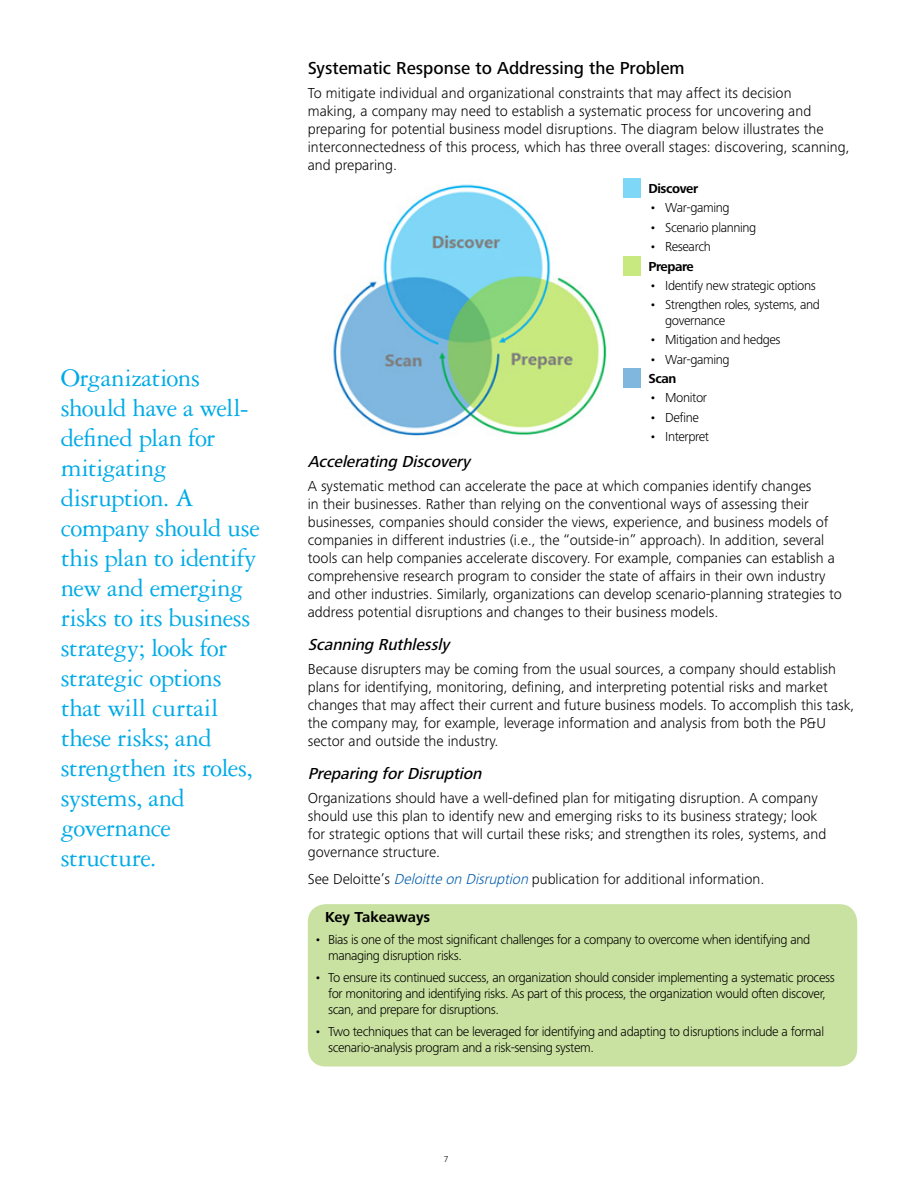
<style>
.page{position:relative;width:918px;height:1188px;background:#fff}
.page>*{position:absolute;margin:0;border:0;box-sizing:border-box;transform-origin:0 0}
.t1{font:27px/30px "Garamond 3 LT Std";letter-spacing:-.02em;color:#00aae7}
.t2{font:500 18px "Frutiger Next Pro";color:#000}
.t3{font:italic 500 16.5px "Frutiger Next Pro";color:#000}
.t4{font:300 15px/18px "Frutiger Next Pro";color:#000}
.t5{font:700 15px "Frutiger Next Pro";color:#000}
.t6{font:300 13.5px/16.2px "Frutiger Next Pro";letter-spacing:-.03em;color:#000}
.t7{font:700 13.5px "Frutiger Next Pro";letter-spacing:-.03em;color:#000}
.t8{font:300 9px "Frutiger Next Pro";color:#000}
.s1{font-style:italic;color:#005cab}
</style>
<div class="page">
<img style="left:333px;top:184px;width:274px;height:252px">
<div style="left:623px;top:178px;width:18px;height:20px;background:#7ed7f7"></div>
<div style="left:623px;top:256px;width:18px;height:19px;background:#c8e980"></div>
<div style="left:623px;top:368px;width:18px;height:20px;background:#7fb7df"></div>
<div style="left:308px;top:904px;width:549px;height:163px;background:#cae2a1;border-radius:18px"></div>
<p class="t1" style="left:61px;top:363px;width:201px">Organizations should have a well&shy;defined plan for mitigating disruption. A company should use this plan to identify new and emerging risks to its business strategy; look for strategic options that will curtail these risks; and strengthen its roles, systems, and governance structure.</p>
<p class="t2" style="left:308px;top:57px;width:378px">Systematic Response to Addressing the Problem</p>
<p class="t4" style="left:308px;top:84px;width:543px">To mitigate individual and organizational constraints that may affect its decision<br>making, a company may need to establish a systematic process for uncovering and preparing for potential business model disruptions. The diagram below illustrates the interconnectedness of this process, which has three overall stages: discovering, scanning, and preparing.</p>
<p class="t7" style="left:648px;top:181px;width:51px">Discover</p>
<p class="t6" style="left:649px;top:200px;width:82px">• War-gaming</p>
<p class="t6" style="left:649px;top:219px;width:108px">• Scenario planning</p>
<p class="t6" style="left:649px;top:239px;width:63px">• Research</p>
<p class="t7" style="left:648px;top:258px;width:47px">Prepare</p>
<p class="t6" style="left:649px;top:277px;width:168px">• Identify new strategic options</p>
<p class="t6" style="left:665px;top:296px;width:156px;text-indent:-16px">• Strengthen roles, systems, and governance</p>
<p class="t6" style="left:649px;top:331px;width:133px">• Mitigation and hedges</p>
<p class="t6" style="left:649px;top:351px;width:82px">• War-gaming</p>
<p class="t7" style="left:648px;top:371px;width:29px">Scan</p>
<p class="t6" style="left:649px;top:390px;width:59px">• Monitor</p>
<p class="t6" style="left:649px;top:409px;width:51px">• Define</p>
<p class="t6" style="left:649px;top:429px;width:61px">• Interpret</p>
<p class="t3" style="left:308px;top:452px;width:168px">Accelerating Discovery</p>
<p class="t4" style="left:308px;top:477px;width:536px">A systematic method can accelerate the pace at which companies identify changes<br>in their businesses. Rather than relying on the conventional ways of assessing their businesses, companies should consider the views, experience, and business models of companies in different industries (i.e., the “outside-in” approach). In addition, several tools can help companies accelerate discovery. For example, companies can establish a comprehensive research program to consider the state of affairs in their own industry and other industries. Similarly, organizations can develop scenario-planning strategies to address potential disruptions and changes to their business models.</p>
<p class="t3" style="left:308px;top:635px;width:147px">Scanning Ruthlessly</p>
<p class="t4" style="left:308px;top:660px;width:548px">Because disrupters may be coming from the usual sources, a company should establish plans for identifying, monitoring, defining, and interpreting potential risks and market changes that may affect their current and future business models. To accomplish this task, the company may, for example, leverage information and analysis from both the P&amp;U sector and outside the industry.</p>
<p class="t3" style="left:308px;top:764px;width:180px">Preparing forDisruption</p>
<p class="t4" style="left:308px;top:789px;width:520px">Organizations should have a well-defined plan for mitigating disruption. A company should use this plan to identify new and emerging risks to its business strategy; look for strategic options that will curtail these risks; and strengthen its roles, systems, and governance structure.</p>
<p class="t4" style="left:308px;top:870px;width:458px">See Deloitte’s <span class="s1">Deloitteon Disruption</span> publication for additional information.</p>
<p class="t5" style="left:325px;top:908px;width:107px">Key Takeaways</p>
<p class="t6" style="left:328px;top:931px;width:484px;text-indent:-14px">• Bias is one of the most significant challenges for a company to overcome when identifying and managing disruption risks.</p>
<p class="t6" style="left:328px;top:969px;width:508px;text-indent:-14px">• To ensure its continued success, an organization should consider implementing a systematic process for monitoring and identifying risks. As part of this process, the organization would often discover, scan, and prepare for disruptions.</p>
<p class="t6" style="left:328px;top:1023px;width:498px;text-indent:-14px">• Two techniques that can be leveraged for identifying and adapting to disruptions include a formal scenario-analysis program and a risk-sensing system.</p>
<p class="t8" style="left:444px;top:1154px;width:6px">7</p>
</div>
